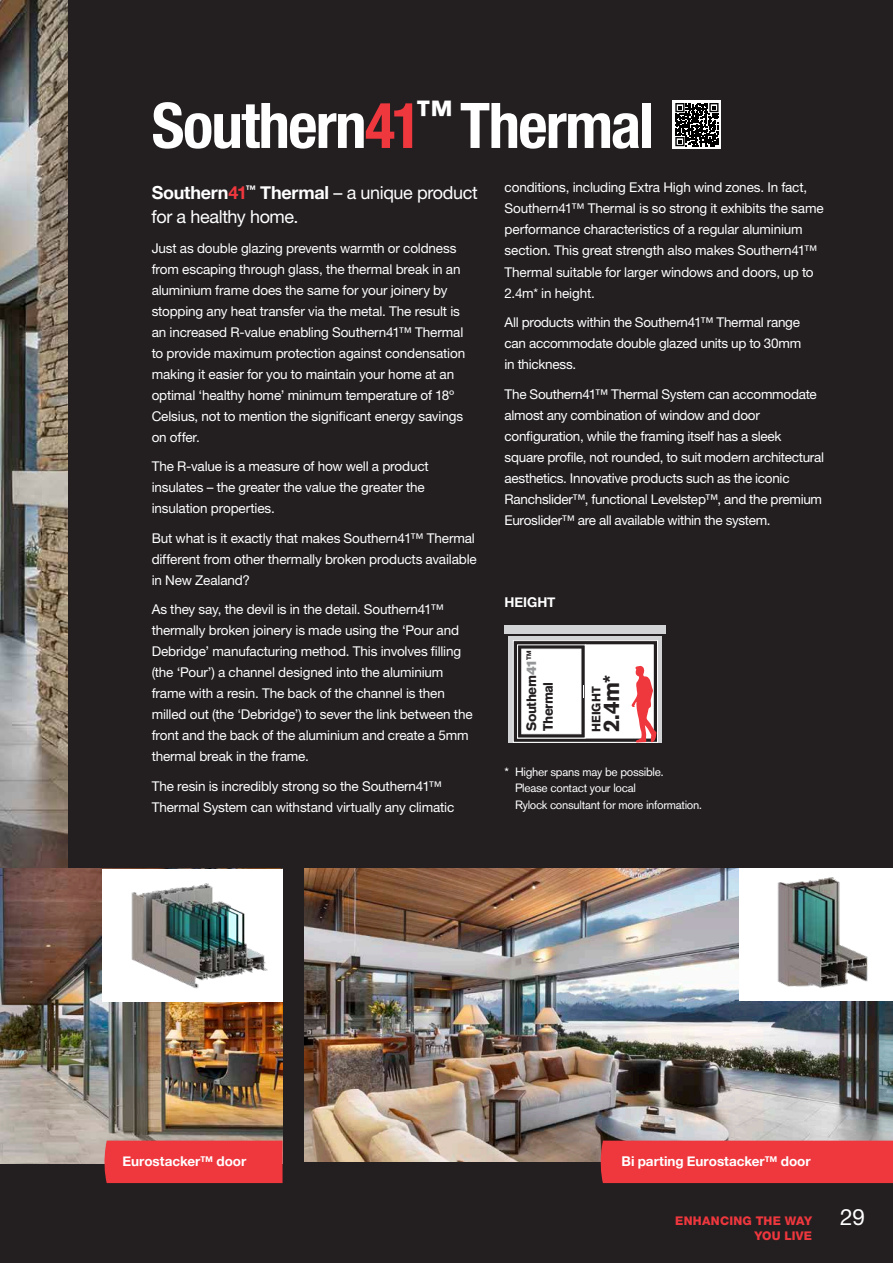
<style>
.page{position:relative;width:893px;height:1263px;background:#fff}
.page>*{position:absolute;margin:0;border:0;box-sizing:border-box;transform-origin:0 0}
.t1{font:700 condensed 63px "Helvetica Neue";letter-spacing:-.025em;color:#fff}
.t2{font:700 22.5px "Akzidenz Grotesk BE";color:#231f20}
.t3{font:18px/24px "Helvetica Neue";letter-spacing:-.025em;color:#fff}
.t4{font:13.5px/21px "Helvetica Neue";letter-spacing:-.01em;color:#fff}
.t5{font:700 13.5px "Helvetica Neue";letter-spacing:-.005em;color:#fff}
.t6{font:700 13.5px "Akzidenz Grotesk BE";letter-spacing:-.04em;color:#231f20}
.t7{font:12px/16.5px "Akzidenz Grotesk BE";letter-spacing:-.025em;color:#fff}
.t8{font:800 12px/14.4px "Helvetica Neue";letter-spacing:.02em;color:#ef373e}
.t9{font:700 12px "Akzidenz Grotesk BE";letter-spacing:.005em;color:#231f20}
.s1{color:#ef373e}
.s2{font-weight:700}
.s3{font-weight:700;color:#ef373e}
.s4{font-family:"Akzidenz Grotesk BE Super";font-weight:400;color:#949698}
.s5{font-weight:400;font-size:22.5px;color:#fff}
</style>
<div class="page">
<div style="left:0;top:655px;width:240px;height:608px;background:#231f20"></div>
<img style="left:0;top:0;width:68px;height:868px">
<div style="left:68px;top:0;width:825px;height:1263px;background:#231f20"></div>
<img style="left:0;top:868px;width:283px;height:296px">
<img style="left:304px;top:868px;width:589px;height:294px">
<div style="left:599px;top:1140px;width:294px;height:43px;background:#ef373e"></div>
<div style="left:103px;top:1140px;width:180px;height:43px;background:#ef373e"></div>
<div style="left:102px;top:869px;width:181px;height:132px;background:#fff"></div>
<div style="left:739px;top:868px;width:154px;height:132px;background:#fff"></div>
<img style="left:131px;top:883px;width:137px;height:106px">
<img style="left:777px;top:877px;width:91px;height:111px">
<div style="left:509px;top:636px;width:153px;height:106px;background:#d1d3d4"></div>
<div style="left:505px;top:625px;width:161px;height:8px;background:#d1d3d4"></div>
<svg style="left:515px;top:642px;width:141px;height:98px"></svg>
<div style="left:513px;top:640px;width:145px;height:102px;border:1px solid #fff"></div>
<div style="left:517px;top:645px;width:136px;height:93px;background:#fff"></div>
<div style="left:518px;top:645px;width:67px;height:93px;background:linear-gradient(to right,#231f20,#231f20)"></div>
<div style="left:517px;top:645px;width:68px;height:93px;border:1px solid #fff"></div>
<div style="left:522px;top:649px;width:59px;height:85px;background:#fff;border:1px solid #fff"></div>
<svg style="left:631px;top:666px;width:25px;height:76px"></svg>
<svg style="left:583px;top:685px;width:1px;height:13px"></svg>
<svg style="left:673px;top:100px;width:48px;height:49px"></svg>
<svg style="left:675px;top:103px;width:43px;height:43px;background:#454545"></svg>
<h1 class="t1" style="left:152px;top:73px;width:504px">Southern<span class="s1">41</span><sup>™</sup> Thermal</h1>
<h3 class="t3" style="left:152px;top:181px;width:328px"><span class="s2">Southern</span><span class="s3">41</span><sup>™</sup> <span class="s2">Thermal</span> – a unique product for a healthy home.</h3>
<p class="t4" style="left:152px;top:237px;width:315px">Just as double glazing prevents warmth or coldness from escaping through glass, the thermal break in an aluminium frame does the same for your joinery by stopping any heat transfer via the metal. The result is an increased R-value enabling Southern41™ Thermal to provide maximum protection against condensation making it easier for you to maintain your home at an optimal ‘healthy home’ minimum temperature of 18º Celsius, not to mention the significant energy savings on offer.</p>
<p class="t4" style="left:152px;top:456px;width:279px">The R-value is a measure of how well a product insulates – the greater the value the greater the insulation properties.</p>
<p class="t4" style="left:152px;top:527px;width:327px">But what is it exactly that makes Southern41™ Thermal different from other thermally broken products available in New Zealand?</p>
<p class="t4" style="left:152px;top:599px;width:322px">As they say, the devil is in the detail. Southern41™ thermally broken joinery is made using the ‘Pour and Debridge’ manufacturing method. This involves filling (the ‘Pour’) a channel designed into the aluminium frame with a resin. The back of the channel is then milled out (the ‘Debridge’) to sever the link between the front and the back of the aluminium and create a 5mm thermal break in the frame.</p>
<p class="t4" style="left:152px;top:775px;width:304px">The resin is incredibly strong so the Southern41™<br>Thermal System can withstand virtually any climatic</p>
<p class="t4" style="left:505px;top:177px;width:321px">conditions, including Extra High wind zones. In fact, Southern41™ Thermal is so strong it exhibits the same performance characteristics of a regular aluminium section. This great strength also makes Southern41™ Thermal suitable for larger windows and doors, up to 2.4m* in height.</p>
<p class="t4" style="left:505px;top:311px;width:298px;text-align:justify">All products within the Southern41™ Thermal range can accommodate double glazed units up to 30mm in thickness.</p>
<p class="t4" style="left:505px;top:383px;width:321px">The Southern41™ Thermal System can accommodate almost any combination of window and door configuration, while the framing itself has a sleek square profile, not rounded, to suit modern architectural aesthetics. Innovative products such as the iconic Ranchslider™, functional Levelstep™, and the premium Euroslider™ are all available within the system.</p>
<p class="t5" style="left:505px;top:591px;width:52px">HEIGHT</p>
<p class="t6" style="left:524px;top:731px;width:81px;rotate:-90deg">Southern<span class="s4">41</span>™</p>
<p class="t9" style="left:589px;top:732px;width:47px;rotate:-90deg">HEIGHT</p>
<h2 class="t2" style="left:598px;top:732px;width:59px;rotate:-90deg">2.4m*</h2>
<p class="t6" style="left:540px;top:731px;width:51px;rotate:-90deg">Thermal</p>
<p class="t7" style="left:515px;top:763px;width:188px;text-indent:-10px">* Higher spans may be possible.<br>Please contact your local<br>Rylock consultant for more information.</p>
<p class="t5" style="left:123px;top:1151px;width:125px">Eurostacker™ door</p>
<p class="t5" style="left:621px;top:1151px;width:191px">Bi parting Eurostacker™ door</p>
<p class="t8" style="left:754px;top:1214px;width:112px;text-indent:-79px">ENHANCING THE WAY <span class="s5">29<br></span>YOU LIVE</p>
</div>
